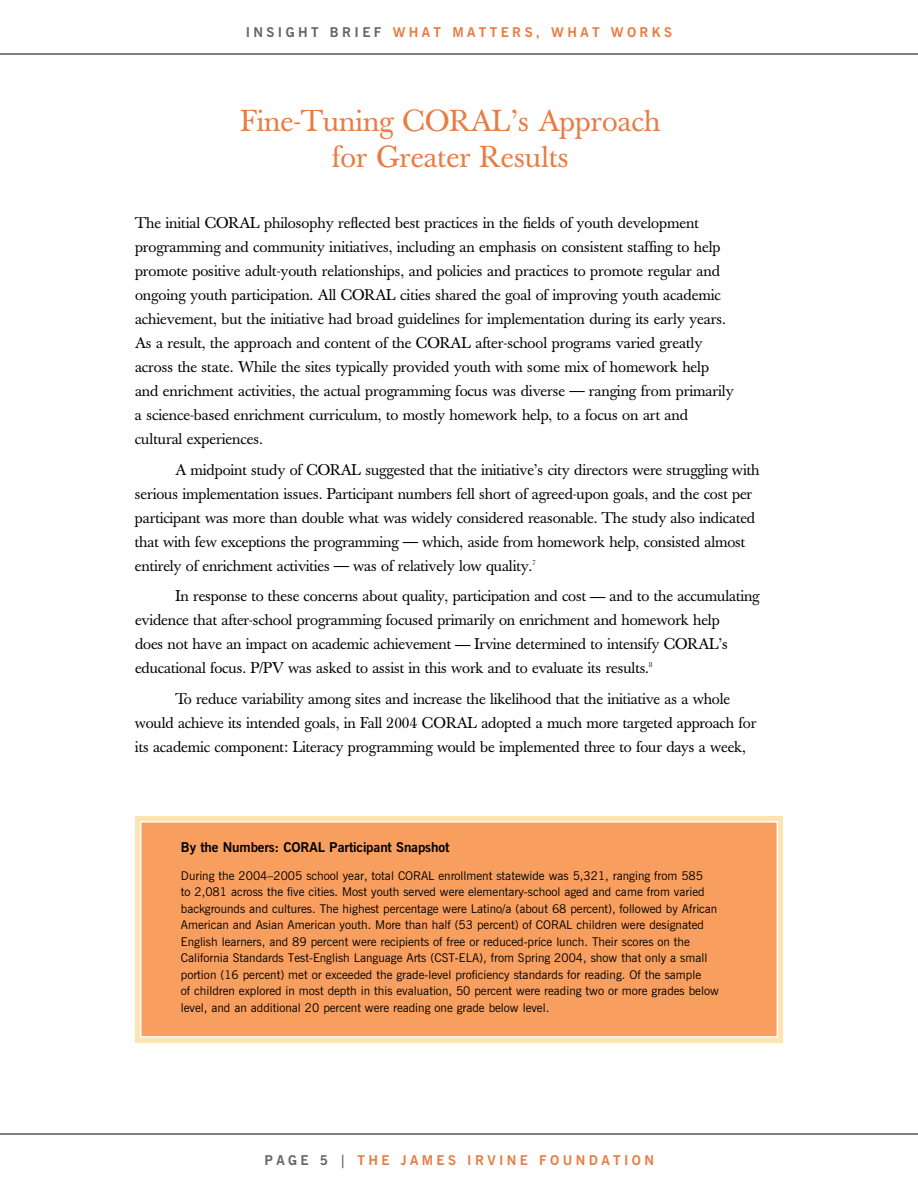
<style>
.page{position:relative;width:918px;height:1188px;background:#fff}
.page>*{position:absolute;margin:0;border:0;box-sizing:border-box;transform-origin:0 0}
.t1{font:30px/36px "Baskerville";color:#e87c42;text-align:center}
.t2{font:15.3px/24px "Baskerville";letter-spacing:-.01em;color:#000}
.t3{font:700 13.5px "News Gothic BT";letter-spacing:.25em;color:#e87c42}
.t4{font:700 13.5px "News Gothic BT";letter-spacing:-.01em;color:#000}
.t5{font:700 13.5px "News Gothic BT";color:#636467}
.t6{font:12px/16.5px "News Gothic BT";color:#000}
.s1{color:#636467}
.s2{font-family:"New Baskerville"}
</style>
<div class="page">
<div style="left:135px;top:816px;width:648px;height:227px;background:#ffe4b3"></div>
<div style="left:140px;top:821px;width:638px;height:217px;background:#f89e5f;border:2px solid #fff"></div>
<hr style="left:0;top:54px;width:918px;height:1px;background:#000">
<hr style="left:0;top:1134px;width:918px;height:1px;background:#000">
<p class="t3" style="left:246px;top:24px;width:428px"><span class="s1">INSIGHT BRIEF</span> WHAT MATTERS, WHAT WORKS</p>
<h1 class="t1" style="left:241px;top:103px;width:421px">Fine-Tuning CORAL’s Approach for Greater Results</h1>
<p class="t2" style="left:135px;top:211px;width:600px">The initial CORAL philosophy reflected best practices in the fields of youth development programming and community initiatives, including an emphasis on consistent staffing to help promote positive adult-youth relationships, and policies and practices to promote regular and ongoing youth participation. All CORAL cities shared the goal of improving youth academic achievement, but the initiative had broad guidelines for implementation during its early years.<br>As a result, the approach and content of the CORAL after-school programs varied greatly across the state. While the sites typically provided youth with some mix of homework help and enrichment activities, the actual programming focus was diverse <span class="s2">—</span> ranging from primarily a science-based enrichment curriculum, to mostly homework help, to a focus on art and cultural experiences.</p>
<p class="t2" style="left:135px;top:458px;width:626px;text-indent:40px">A midpoint study of CORAL suggested that the initiative’s city directors were struggling with serious implementation issues. Participant numbers fell short of agreed-upon goals, and the cost per participant was more than double what was widely considered reasonable. The study also indicated that with few exceptions the programming <span class="s2">—</span> which, aside from homework help, consisted almost entirely of enrichment activities <span class="s2">—</span> was of relatively low quality.<sup>7</sup></p>
<p class="t2" style="left:135px;top:585px;width:626px;text-indent:40px">In response to these concerns about quality, participation and cost <span class="s2">—</span> and to the accumulating evidence that after-school programming focused primarily on enrichment and homework help<br>does not have an impact on academic achievement <span class="s2">—</span> Irvine determined to intensify CORAL’s educational focus. P/PV was asked to assist in this work and to evaluate its results.<sup>8</sup></p>
<p class="t2" style="left:135px;top:687px;width:623px;text-indent:40px">To reduce variability among sites and increase the likelihood that the initiative as a whole would achieve its intended goals, in Fall 2004 CORAL adopted a much more targeted approach for its academic component: Literacy programming would be implemented three to four days a week,</p>
<p class="t4" style="left:181px;top:839px;width:270px">BY THE NUMBERS: CORAL PARTICIPANT SNAPSHOT</p>
<p class="t6" style="left:181px;top:867px;width:539px;text-indent:-19px">During the 2004–2005 school year, total CORAL enrollment statewide was 5,321, ranging from 585<br>to 2,081 across the five cities. Most youth served were elementary-school aged and came from varied backgrounds and cultures. The highest percentage were Latino/a (about 68 percent), followed by African American and Asian American youth. More than half (53 percent) of CORAL children were designated English learners, and 89 percent were recipients of free or reduced-price lunch. Their scores on the California Standards Test-English Language Arts (CST-ELA), from Spring 2004, show that only a small portion (16 percent) met or exceeded the grade-level proficiency standards for reading. Of the sample<br>of children explored in most depth in this evaluation, 50 percent were reading two or more grades below level, and an additional 20 percent were reading one grade below level.</p>
<p class="t5" style="left:265px;top:1152px;width:12px">PAGE</p>
<p class="t3" style="left:320px;top:1152px;width:49px"><span class="s1">5 |</span> THE</p>
<p class="t3" style="left:401px;top:1152px;width:22px">J AMES</p>
<p class="t3" style="left:467px;top:1152px;width:42px">IR VINE</p>
<p class="t3" style="left:539px;top:1152px;width:74px">FO UNDATION</p>
</div>
